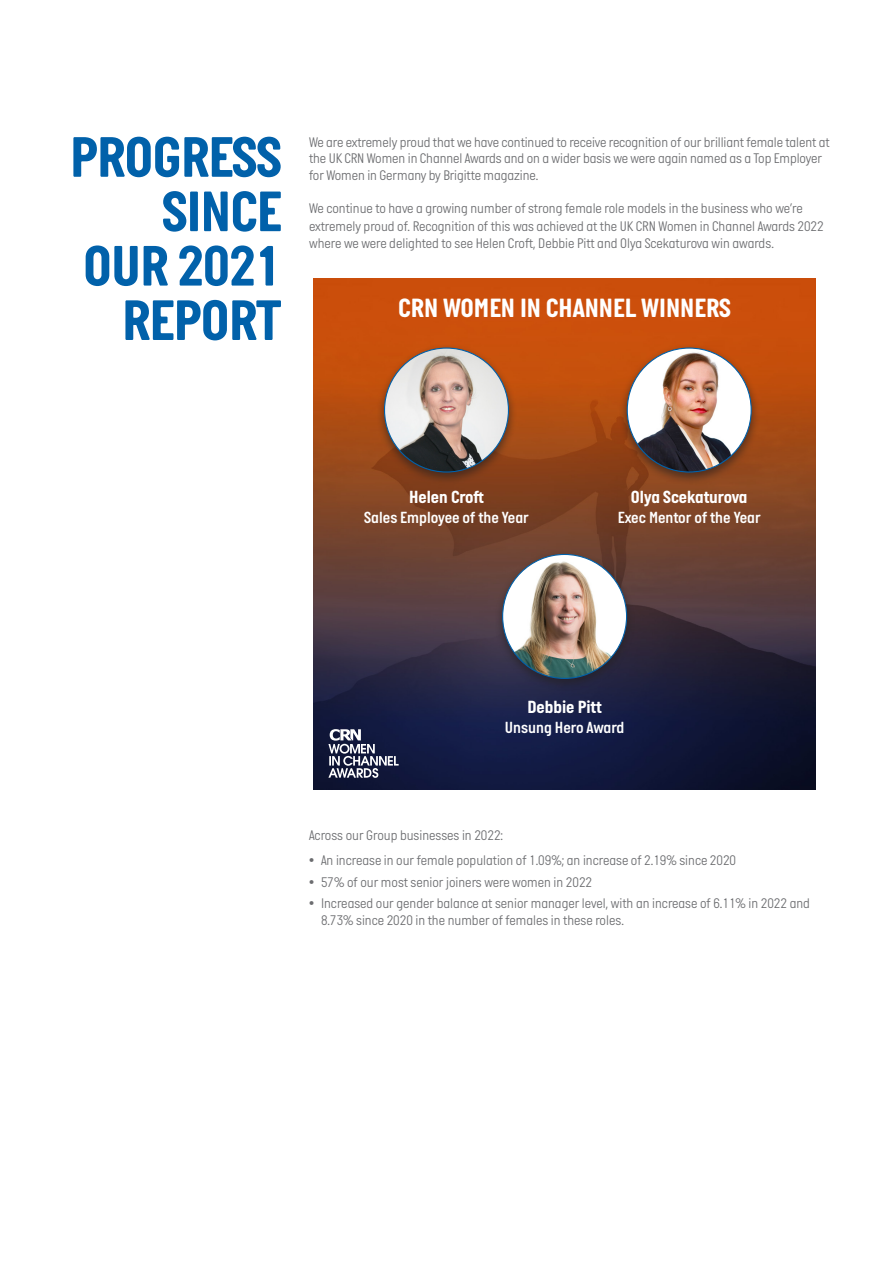
<style>
.page{position:relative;width:893px;height:1263px;background:#fff}
.page>*{position:absolute;margin:0;border:0;box-sizing:border-box;transform-origin:0 0}
.t1{font:700 58.35px/54.4px "Italian Plate No One";letter-spacing:-.015em;color:#0161aa;text-align:right}
.t2{font:700 27px "Italian Plate No One";color:#fff}
.t3{font:700 18px "Italian Plate No One";color:#fff}
.t4{font:16.5px "Italian Plate No One D Bd";color:#fff}
.t5{font:300 14.25px/17.1px "Italian Plate No One";color:#6c6d70}
</style>
<div class="page">
<img style="left:314px;top:279px;width:502px;height:510px">
<div style="left:494px;top:550px;width:141px;height:141px;background:#231f20;opacity:.6"></div>
<img style="left:503px;top:554px;width:124px;height:124px;border-radius:62px">
<div style="left:376px;top:343px;width:141px;height:142px;background:#231f20;opacity:.6"></div>
<img style="left:384px;top:348px;width:124px;height:124px;border-radius:62px">
<div style="left:618px;top:343px;width:142px;height:142px;background:#231f20;opacity:.6"></div>
<img style="left:627px;top:348px;width:124px;height:124px;border-radius:62px">
<svg style="left:328px;top:729px;width:71px;height:49px;background:#555a73"></svg>
<p class="t1" style="left:70px;top:129px;width:213px">PROGRESS<br>SINCE</p>
<p class="t1" style="left:83px;top:238px;width:200px">OUR 2021<br>REPORT</p>
<p class="t5" style="left:309px;top:134px;width:522px;line-height:16.5px">We are extremely proud that we have continued to receive recognition of our brilliant female talent at the UK CRN Women in Channel Awards and on a wider basis we were again named as a Top Employer for Women in Germany by Brigitte magazine.</p>
<p class="t5" style="left:309px;top:201px;width:516px">We continue to have a growing number of strong female role models in the business who we’re extremely proud of. Recognition of this was achieved at the UK CRN Women in Channel Awards 2022 where we were delighted to see Helen Croft, Debbie Pitt and Olya Scekaturova win awards.</p>
<p class="t2" style="left:398px;top:293px;width:334px">CRN WOMEN IN CHANNEL WINNERS</p>
<p class="t3" style="left:409px;top:487px;width:76px">Helen Croft</p>
<p class="t4" style="left:364px;top:508px;width:166px">Sales Employee of the Year</p>
<p class="t3" style="left:631px;top:487px;width:118px">Olya Scekaturova</p>
<p class="t4" style="left:618px;top:508px;width:144px">Exec Mentor of the Year</p>
<p class="t3" style="left:527px;top:697px;width:76px">Debbie Pitt</p>
<p class="t4" style="left:505px;top:718px;width:121px">Unsung Hero Award</p>
<p class="t5" style="left:309px;top:827px;width:196px">Across our Group businesses in 2022:</p>
<p class="t5" style="left:309px;top:852px;width:429px">• An increase in our female population of 1.09%; an increase of 2.19% since 2020</p>
<p class="t5" style="left:309px;top:874px;width:285px">• 57% of our most senior joiners were women in 2022</p>
<p class="t5" style="left:321px;top:895px;width:490px;text-indent:-12px">• Increased our gender balance at senior manager level, with an increase of 6.11% in 2022 and<br>8.73% since 2020 in the number of females in these roles.</p>
</div>
